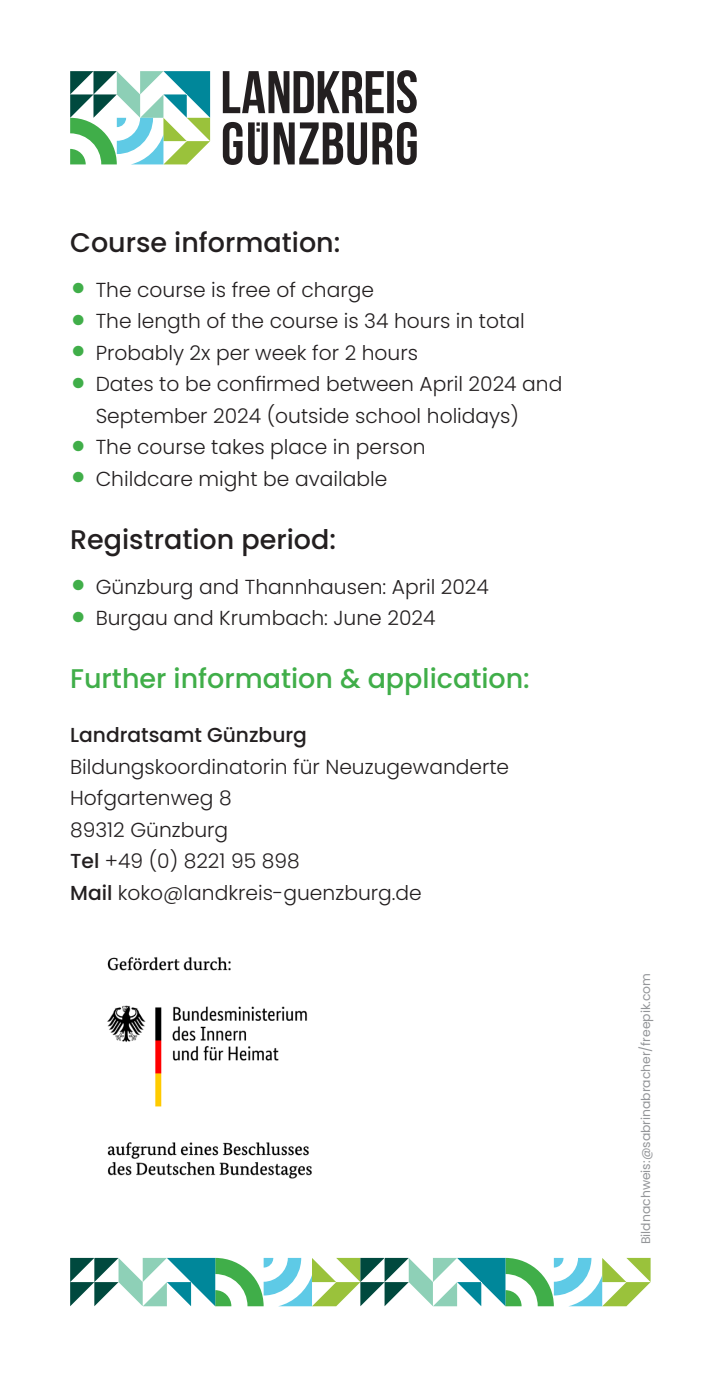
<style>
.page{position:relative;width:708px;height:1378px;background:#fff}
.page>*{position:absolute;margin:0;border:0;box-sizing:border-box;transform-origin:0 0}
.t1{font:500 27px "Poppins";color:#231f20}
.t2{font:500 27px "Poppins";color:#40ae49}
.t3{font:300 20.25px/31.5px "Poppins";color:#231f20}
.t4{font:500 20.25px "Poppins";color:#231f20}
.t5{font:12.38px "Poppins";color:#939598}
.s1{font-size:45px;color:#40ae49}
.s2{font-weight:500}
</style>
<div class="page">
<svg style="left:70px;top:71px;width:140px;height:93px"></svg>
<svg style="left:223px;top:70px;width:194px;height:95px"></svg>
<svg style="left:70px;top:1258px;width:581px;height:48px"></svg>
<img style="left:107px;top:957px;width:205px;height:222px">
<p class="t1" style="left:70px;top:226px;width:272px">Course information:</p>
<p class="t3" style="left:70px;top:274px;width:305px"><span class="s1">•</span> The course is free of charge</p>
<p class="t3" style="left:70px;top:305px;width:456px"><span class="s1">•</span> The length of the course is 34 hours in total</p>
<p class="t3" style="left:70px;top:337px;width:349px"><span class="s1">•</span> Probably 2x per week for 2 hours</p>
<p class="t3" style="left:96px;top:368px;width:468px;text-indent:-26px"><span class="s1">•</span> Dates to be confirmed between April 2024 and<br>September 2024 (outside school holidays)</p>
<p class="t3" style="left:70px;top:431px;width:357px"><span class="s1">•</span> The course takes place in person</p>
<p class="t3" style="left:70px;top:463px;width:319px"><span class="s1">•</span> Childcare might be available</p>
<p class="t1" style="left:70px;top:523px;width:267px">Registration period:</p>
<p class="t3" style="left:70px;top:571px;width:420px"><span class="s1">•</span> Günzburg and Thannhausen: April 2024</p>
<p class="t3" style="left:70px;top:602px;width:367px"><span class="s1">•</span> Burgau and Krumbach: June 2024</p>
<p class="t2" style="left:70px;top:663px;width:461px">Further information &amp; application:</p>
<p class="t4" style="left:70px;top:723px;width:238px">Landratsamt Günzburg</p>
<p class="t3" style="left:70px;top:751px;width:441px">Bildungskoordinatorin für Neuzugewanderte</p>
<p class="t3" style="left:70px;top:782px;width:163px">Hofgartenweg 8</p>
<p class="t3" style="left:70px;top:814px;width:160px">89312 Günzburg</p>
<p class="t3" style="left:70px;top:845px;width:231px"><span class="s2">Tel</span> +49 (0) 8221 95 898</p>
<p class="t3" style="left:70px;top:877px;width:353px"><span class="s2">Mail</span> koko@landkreis-guenzburg.de</p>
<p class="t5" style="left:639px;top:1244px;width:272px;rotate:-90deg">Bildnachweis:@sabrinabracher/freepik.com</p>
</div>
